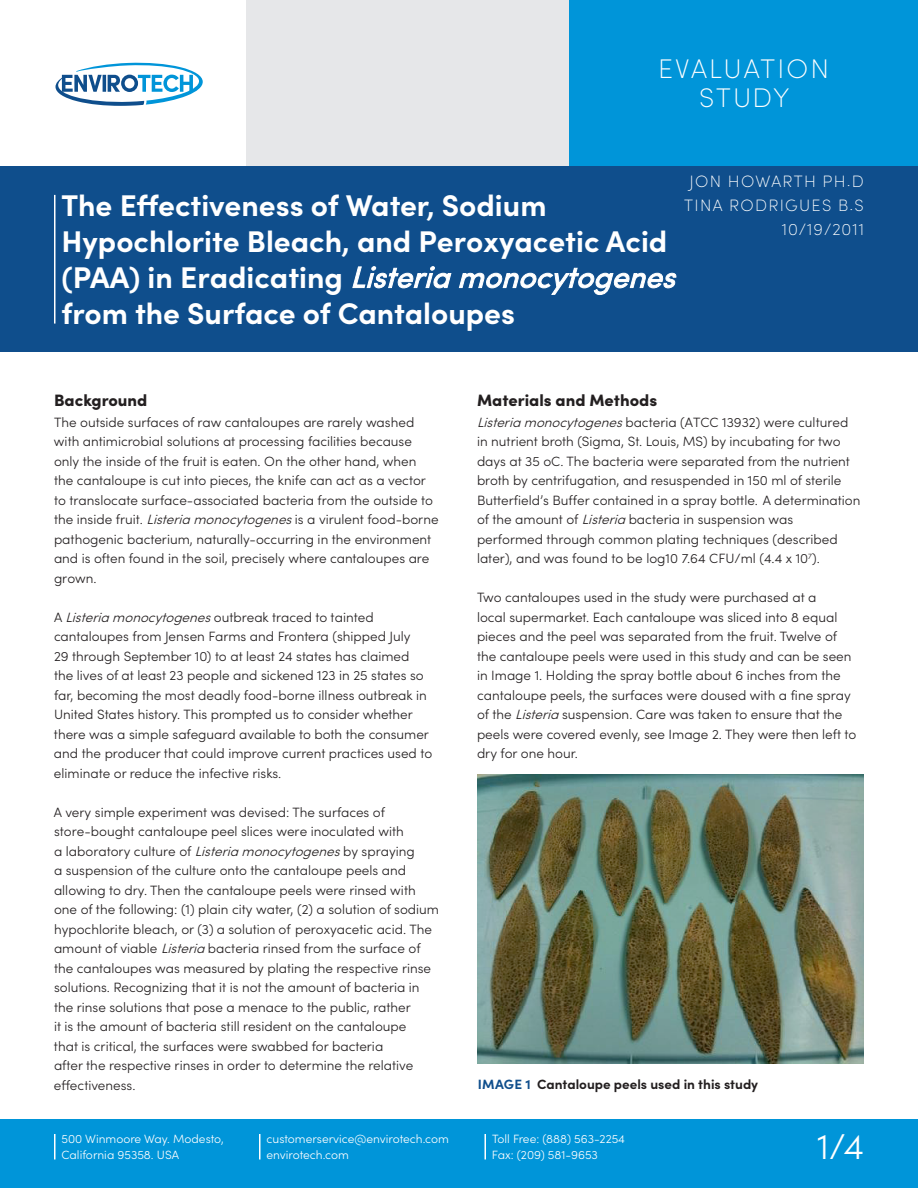
<style>
.page{position:relative;width:918px;height:1188px;background:#fff}
.page>*{position:absolute;margin:0;border:0;box-sizing:border-box;transform-origin:0 0}
.t1{font:300 36px "Sofia Pro";color:#fff}
.t2{font:700 30px/36px "Sofia Pro";color:#fff}
.t3{font:200 27px "Sofia Pro";letter-spacing:.075em;color:#fff}
.t4{font:200 16.5px "Sofia Pro";letter-spacing:.08em;color:#fff}
._5_Text{font:900 16.5px "Sofia Pro";color:#231f20}
._5_Text-2{font:300 13.5px/19.5px "Sofia Pro";color:#231f20}
._8_Pie{font:700 13.5px "Sofia Pro";color:#231f20}
.t5{font:300 12px/16.5px "Sofia Pro";color:#fff}
.s1{font-weight:400;font-style:italic}
.s2{font-style:italic}
.s3{color:#0f4e8c}
</style>
<div class="page">
<div style="left:0;top:1119px;width:918px;height:69px;background:#0095d9"></div>
<hr style="left:54px;top:1134px;width:2px;height:26px;background:#fff">
<hr style="left:259px;top:1134px;width:2px;height:26px;background:#fff">
<hr style="left:484px;top:1134px;width:2px;height:26px;background:#fff">
<div style="left:246px;top:0;width:323px;height:176px;background:#e6e7e9"></div>
<div style="left:569px;top:0;width:349px;height:181px;background:#0095d9"></div>
<svg style="left:55px;top:62px;width:148px;height:44px"></svg>
<div style="left:0;top:166px;width:918px;height:186px;background:#0f4e8c"></div>
<hr style="left:54px;top:195px;width:2px;height:129px;background:#fff">
<img style="left:478px;top:774px;width:386px;height:290px">
<p class="t3" style="left:658px;top:49px;width:173px">EVALUATION</p>
<p class="t3" style="left:699px;top:78px;width:92px">STUDY</p>
<p class="t4" style="left:689px;top:170px;width:176px">JON HOWARTH PH.D</p>
<p class="t4" style="left:684px;top:194px;width:181px">TINA RODRIGUES B.S</p>
<p class="t4" style="left:782px;top:218px;width:84px">10/19/2011</p>
<p class="t2" style="left:62px;top:185px;width:626px">The Effectiveness of Water, Sodium Hypochlorite Bleach, and Peroxyacetic Acid ( PAA ) i n E r a d i c a t i n g <span class="s1">Listeriamonocytogenes </span>from the Surface of Cantaloupes</p>
<p class="_5_Text" style="left:54px;top:388px;width:95px">Background</p>
<p class="_5_Text-2" style="left:54px;top:412px;width:386px">The outside surfaces of raw cantaloupes are rarely washed with antimicrobial solutions at processing facilities because only the inside of the fruit is eaten. On the other hand, when the cantaloupe is cut into pieces, the knife can act as a vector to translocate surface-associated bacteria from the outside to the inside fruit. <span class="s2">Listeriamonocytogenes</span>is a virulent food-borne pathogenic bacterium, naturally-occurring in the environment and is often found in the soil, precisely where cantaloupes are grown.</p>
<p class="_5_Text-2" style="left:54px;top:607px;width:380px">A <span class="s2">Listeriamonocytogenes</span>outbreak traced to tainted cantaloupes from Jensen Farms and Frontera (shipped July<br>29 through September 10) to at least 24 states has claimed<br>the lives of at least 23 people and sickened 123 in 25 states so far, becoming the most deadly food-borne illness outbreak in United States history. This prompted us to consider whether there was a simple safeguard available to both the consumer and the producer that could improve current practices used to eliminate or reduce the infective risks.</p>
<p class="_5_Text-2" style="left:54px;top:802px;width:387px">A very simple experiment was devised: The surfaces of store-bought cantaloupe peel slices were inoculated with<br>a laboratory culture of <span class="s2">Listeriamonocytogenes</span>by spraying<br>a suspension of the culture onto the cantaloupe peels and allowing to dry. Then the cantaloupe peels were rinsed with one of the following: (1) plain city water, (2) a solution of sodium hypochlorite bleach, or (3) a solution of peroxyacetic acid. The amount of viable <span class="s2">Listeria</span>bacteria rinsed from the surface of the cantaloupes was measured by plating the respective rinse solutions. Recognizing that it is not the amount of bacteria in the rinse solutions that pose a menace to the public, rather<br>it is the amount of bacteria still resident on the cantaloupe<br>that is critical, the surfaces were swabbed for bacteria<br>after the respective rinses in order to determine the relative effectiveness.</p>
<p class="_5_Text" style="left:477px;top:388px;width:182px">Materials and Methods</p>
<p class="_5_Text-2" style="left:477px;top:412px;width:385px"><span class="s2">Listeriamonocytogenes</span>bacteria (ATCC 13932) were cultured in nutrient broth (Sigma, St. Louis, MS) by incubating for two days at 35 oC. The bacteria were separated from the nutrient broth by centrifugation, and resuspended in 150 ml of sterile Butterfield’s Buffer contained in a spray bottle. A determination of the amount of <span class="s2">Listeria</span>bacteria in suspension was performed through common plating techniques (described later), and was found to be log10 7.64 CFU/ml (4.4 x 10<sup>7</sup>).</p>
<p class="_5_Text-2" style="left:477px;top:587px;width:381px">Two cantaloupes used in the study were purchased at a<br>local supermarket. Each cantaloupe was sliced into 8 equal pieces and the peel was separated from the fruit. Twelve of the cantaloupe peels were used in this study and can be seen in Image 1. Holding the spray bottle about 6 inches from the cantaloupe peels, the surfaces were doused with a fine spray of the <span class="s2">Listeria</span>suspension. Care was taken to ensure that the peels were covered evenly, see Image 2. They were then left to dry for one hour.</p>
<p class="_8_Pie" style="left:478px;top:1074px;width:282px"><span class="s3">IMAGE 1</span> Cantaloupe peels used in this study</p>
<p class="t5" style="left:62px;top:1130px;width:164px">500 Winmoore Way. Modesto,<br>California 95358. USA</p>
<p class="t5" style="left:266px;top:1130px;width:184px">customerservice@envirotech.com envirotech.com</p>
<p class="t5" style="left:492px;top:1130px;width:135px">Toll Free: (888) 563-2254<br>Fax: (209) 581-9653</p>
<h1 class="t1" style="left:817px;top:1120px;width:48px">1/4</h1>
</div>
